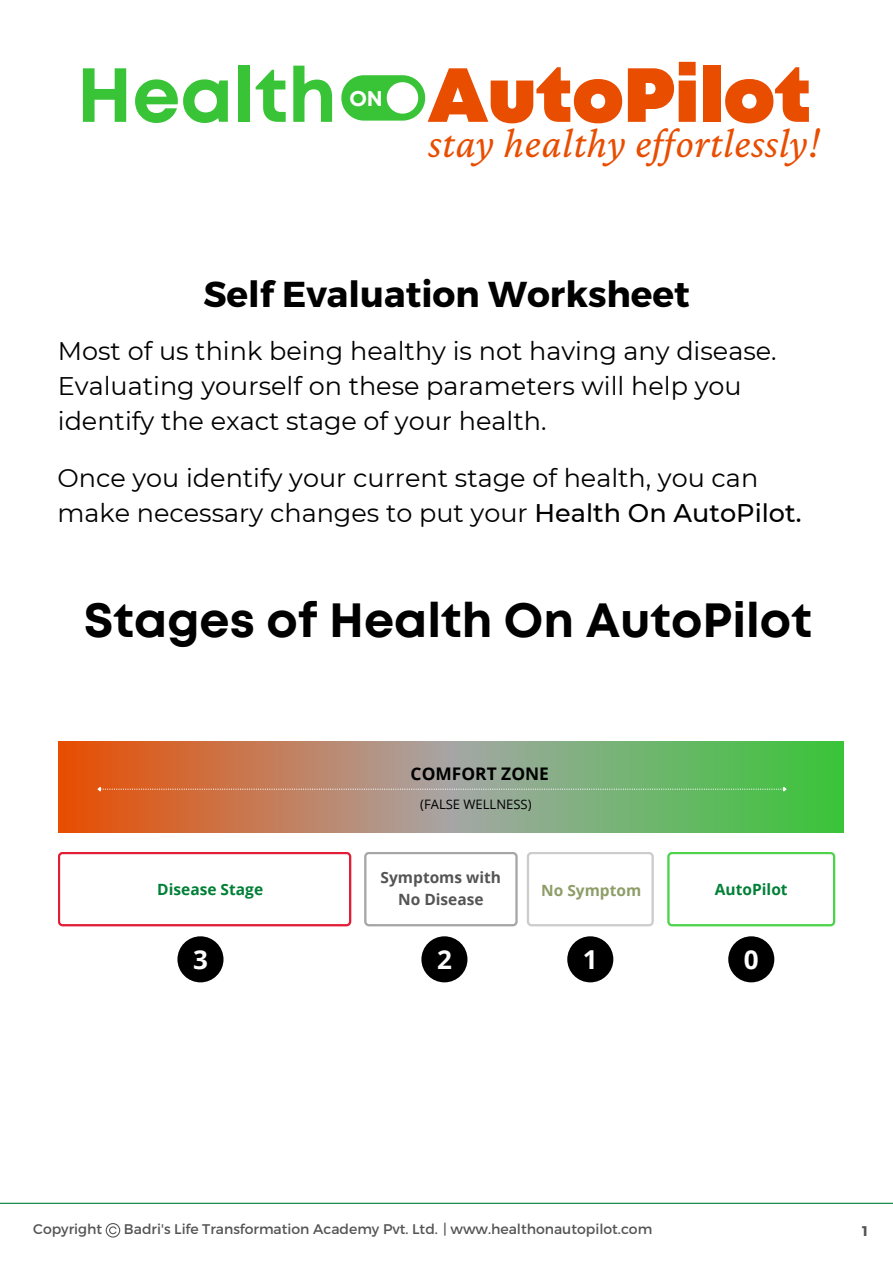
<style>
.page{position:relative;width:893px;height:1264px;background:#fff}
.page>*{position:absolute;margin:0;border:0;box-sizing:border-box;transform-origin:0 0}
.t1{font:900 76.5px "Mont";color:#e84d00}
.t2{font:700 48px "Mont";color:#000}
.t3{font:italic 42.3px "Crimson Pro";letter-spacing:.02em;color:#e84d00}
.t4{font:700 36px "Montserrat";color:#000}
.t5{font:700 26.1px "Open Sans";color:#fff}
.t6{font:25.5px/34.8px "Montserrat";color:#000}
.t7{font:700 21.3px "Mont";color:#fff}
.t8{font:700 17.4px "Open Sans";color:#000}
.t9{font:700 15.45px "Open Sans";color:#008037}
.t10{font:700 15.45px "Open Sans";color:#545454}
.t11{font:700 15.45px "Open Sans";color:#8e9d68}
.t12{font:13.95px "Montserrat";color:#545454}
.t13{font:700 13.95px "Montserrat";color:#545454}
.t14{font:13.05px "Open Sans";color:#000}
.s1{font-weight:700;color:#39c438}
.s2{font-weight:500}
</style>
<div class="page">
<div style="left:450px;top:741px;width:393px;height:92px;background:linear-gradient(to right,#a5a6a5,#39c438)"></div>
<div style="left:58px;top:741px;width:392px;height:92px;background:linear-gradient(to right,#e84d00,#a7a5a4)"></div>
<svg style="left:96px;top:785px;width:691px;height:7px;background:#a59e72"></svg>
<svg style="left:364px;top:852px;width:153px;height:74px"></svg>
<svg style="left:667px;top:852px;width:168px;height:74px"></svg>
<svg style="left:526px;top:852px;width:127px;height:74px"></svg>
<svg style="left:58px;top:852px;width:293px;height:74px"></svg>
<div style="left:728px;top:936px;width:46px;height:46px;background:#000;border-radius:50%"></div>
<div style="left:567px;top:936px;width:46px;height:46px;background:#000;border-radius:50%"></div>
<div style="left:421px;top:936px;width:46px;height:46px;background:#000;border-radius:50%"></div>
<div style="left:177px;top:936px;width:46px;height:46px;background:#000;border-radius:50%"></div>
<svg style="left:341px;top:75px;width:84px;height:46px"></svg>
<hr style="left:0;top:1202px;width:892px;height:1px;background:#008037">
<svg style="left:106px;top:1223px;width:14px;height:14px"></svg>
<p class="t1" style="left:77px;top:66px;width:735px"><span class="s1">Health</span> AutoPilot</p>
<p class="t7" style="left:349px;top:90px;width:35px">ON</p>
<p class="t3" style="left:428px;top:119px;width:392px">stay healthy effortlessly!</p>
<p class="t4" style="left:203px;top:271px;width:488px">Self Evaluation Worksheet</p>
<p class="t6" style="left:58px;top:333px;width:720px">Most of us think being healthy is not having any disease.<br>Evaluating yourself on these parameters will help you identify the exact stage of your health.</p>
<p class="t6" style="left:57px;top:460px;width:745px">Once you identify your current stage of health, you can make necessary changes to put your <span class="s2">Health On AutoPilot.</span></p>
<p class="t2" style="left:84px;top:602px;width:729px">Stages of Health On AutoPilot</p>
<p class="t8" style="left:410px;top:761px;width:140px">COMFORT ZONE</p>
<p class="t14" style="left:420px;top:795px;width:113px">(FALSE WELLNESS)</p>
<p class="t10" style="left:380px;top:867px;width:122px">Symptoms with</p>
<p class="t10" style="left:398px;top:888px;width:87px">No Disease</p>
<p class="t9" style="left:157px;top:878px;width:107px">Disease Stage</p>
<p class="t11" style="left:541px;top:879px;width:102px">No Symptom</p>
<p class="t9" style="left:714px;top:878px;width:74px">AutoPilot</p>
<p class="t5" style="left:193px;top:941px;width:16px">3</p>
<p class="t5" style="left:437px;top:941px;width:16px">2</p>
<p class="t5" style="left:583px;top:941px;width:16px">1</p>
<p class="t5" style="left:743px;top:941px;width:16px">0</p>
<p class="t12" style="left:33px;top:1219px;width:70px">Copyright</p>
<p class="t12" style="left:124px;top:1219px;width:529px">Badri's Life Transformation Academy Pvt. Ltd. | www.healthonautopilot.com</p>
<p class="t13" style="left:862px;top:1222px;width:7px">1</p>
</div>
